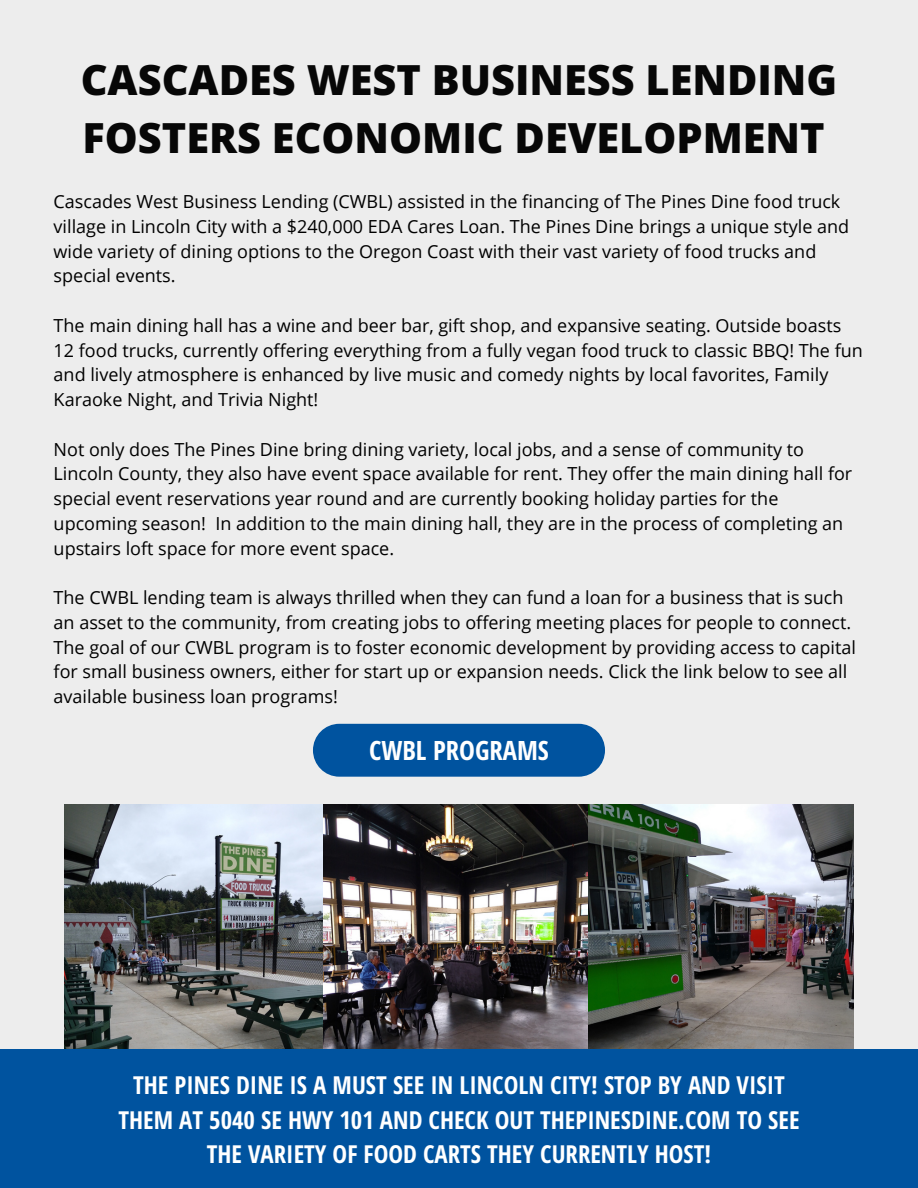
<style>
.page{position:relative;width:918px;height:1188px;background:#ededed}
.page>*{position:absolute;margin:0;border:0;box-sizing:border-box;transform-origin:0 0}
.t1{font:800 41.55px/57.3px "Open Sans";color:#070707}
.t2{font:700 26.55px "Open Sans Hebrew Condensed";color:#fff}
.t3{font:700 24.75px/34.5px "Open Sans Hebrew Condensed";color:#fff;text-align:center}
.t4{font:18px/24.8px "Open Sans";color:#000}
</style>
<div class="page">
<img style="left:65px;top:805px;width:258px;height:244px">
<img style="left:323px;top:805px;width:530px;height:244px">
<div style="left:0;top:1049px;width:918px;height:138px;background:#00539f"></div>
<div style="left:313px;top:724px;width:292px;height:53px;background:#00539f;border-radius:26px"></div>
<h1 class="t1" style="left:81px;top:51px;width:758px">CASCADES WEST BUSINESS LENDING<br>FOSTERS ECONOMIC DEVELOPMENT</h1>
<p class="t4" style="left:54px;top:189px;width:797px">Cascades West Business Lending (CWBL) assisted in the financing of The Pines Dine food truck village in Lincoln City with a $240,000 EDA Cares Loan. The Pines Dine brings a unique style and wide variety of dining options to the Oregon Coast with their vast variety of food trucks and special events.</p>
<p class="t4" style="left:54px;top:312px;width:811px">The main dining hall has a wine and beer bar, gift shop, and expansive seating. Outside boasts 12 food trucks, currently offering everything from a fully vegan food truck to classic BBQ! The fun and lively atmosphere is enhanced by live music and comedy nights by local favorites, Family Karaoke Night, and Trivia Night!</p>
<p class="t4" style="left:54px;top:436px;width:800px">Not only does The Pines Dine bring dining variety, local jobs, and a sense of community to Lincoln County, they also have event space available for rent. They offer the main dining hall for special event reservations year round and are currently booking holiday parties for the upcoming season! In addition to the main dining hall, they are in the process of completing an upstairs loft space for more event space.</p>
<p class="t4" style="left:54px;top:585px;width:804px">The CWBL lending team is always thrilled when they can fund a loan for a business that is such an asset to the community, from creating jobs to offering meeting places for people to connect.<br>The goal of our CWBL program is to foster economic development by providing access to capital for small business owners, either for start up or expansion needs. Click the link below to see all available business loan programs!</p>
<h2 class="t2" style="left:369px;top:732px;width:181px">CWBL PROGRAMS</h2>
<h3 class="t3" style="left:118px;top:1067px;width:683px">THE PINES DINE IS A MUST SEE IN LINCOLN CITY! STOP BY AND VISIT<br>THEM AT 5040 SE HWY 101 AND CHECK OUT THEPINESDINE.COM TO SEE<br>THE VARIETY OF FOOD CARTS THEY CURRENTLY HOST!</h3>
</div>
